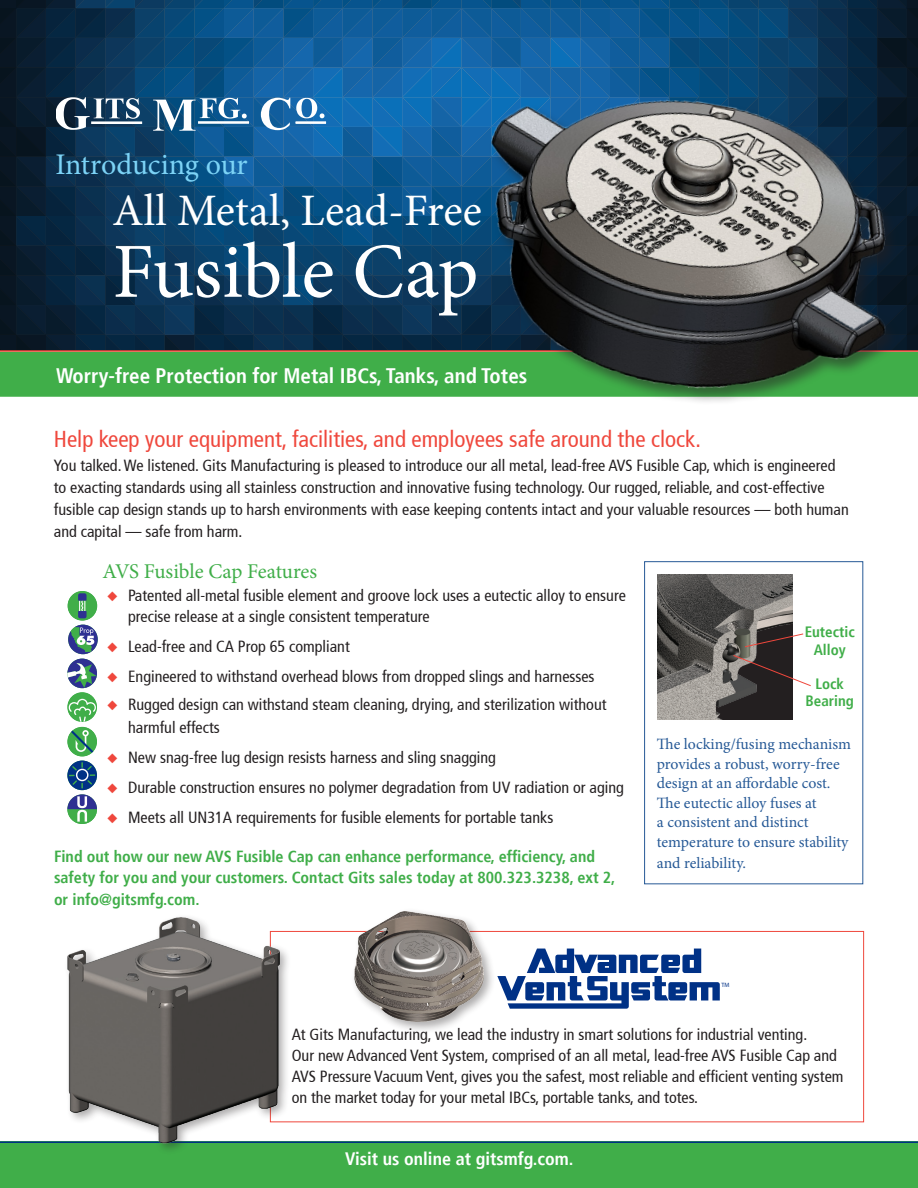
<style>
.page{position:relative;width:918px;height:1188px;background:#fff}
.page>*{position:absolute;margin:0;border:0;box-sizing:border-box;transform-origin:0 0}
.t1{font:78px "Minion Pro";letter-spacing:-.005em;color:#fff}
.t2{font:45px "Minion Pro";letter-spacing:.005em;color:#fff}
.t3{font:30px "Minion Pro";letter-spacing:-.005em;color:#7cd3f6}
.t4{font:condensed 22.95px "Frutiger";color:#ef473c}
.t5{font:700 condensed 21px "Frutiger";color:#fff}
.t6{font:21px "Minion Pro";letter-spacing:-.005em;color:#40ae49}
.t7{font:700 condensed 18px "Frutiger";color:#fff}
.t8{font:condensed 16.2px/21.8px "Frutiger";color:#231f20}
.t9{font:700 condensed 16.2px/21.8px "Frutiger";color:#40ae49}
.t10{font:15.75px/19.5px "Minion Pro";letter-spacing:-.005em;color:#265996}
.t11{font:700 condensed 15px "Frutiger";color:#40ae49}
.t12{font:6.15px "Myriad Pro";color:#003186}
.s1{color:#ef473c}
</style>
<div class="page">
<div style="left:0;top:352px;width:918px;height:45px;background:#40ae49"></div>
<div style="left:0;top:1142px;width:918px;height:46px;background:#40ae49"></div>
<hr style="left:0;top:1142px;width:918px;height:1px;background:#003186">
<hr style="left:0;top:350px;width:918px;height:2px;background:#ef473c">
<img style="left:487px;top:350px;width:431px;height:52px">
<svg style="left:0;top:0;width:918px;height:350px;background:#264d6c"></svg>
<hr style="left:91px;top:121px;width:51px;height:3px;background:#fff">
<hr style="left:198px;top:121px;width:51px;height:3px;background:#fff">
<hr style="left:296px;top:121px;width:30px;height:3px;background:#fff">
<svg style="left:499px;top:949px;width:221px;height:60px"></svg>
<div style="left:351px;top:908px;width:146px;height:126px;background:#231f20;opacity:.37"></div>
<img style="left:339px;top:908px;width:160px;height:118px">
<img style="left:657px;top:575px;width:135px;height:144px">
<svg style="left:744px;top:633px;width:60px;height:15px"></svg>
<svg style="left:733px;top:655px;width:78px;height:32px"></svg>
<div style="left:644px;top:561px;width:219px;height:323px;border:1px solid #265996"></div>
<img style="left:42px;top:917px;width:296px;height:233px">
<svg style="left:67px;top:761px;width:30px;height:29px"></svg>
<svg style="left:69px;top:762px;width:26px;height:26px"></svg>
<svg style="left:67px;top:794px;width:30px;height:30px"></svg>
<svg style="left:67px;top:591px;width:31px;height:165px"></svg>
<p class="t3" style="left:55px;top:144px;width:194px">Introducing our</p>
<p class="t2" style="left:113px;top:180px;width:371px">All Metal, Lead-Free</p>
<p class="t1" style="left:113px;top:220px;width:367px">Fusible Cap</p>
<p class="t5" style="left:56px;top:366px;width:473px">Worry-free Protection for Metal IBCs, Tanks, and Totes</p>
<p class="t4" style="left:54px;top:429px;width:648px">Help keep your equipment, facilities, and employees safe around the clock.</p>
<p class="t8" style="left:54px;top:456px;width:783px">You talked. We listened. Gits Manufacturing is pleased to introduce our all metal, lead-free AVS Fusible Cap, which is engineered to exacting standards using all stainless construction and innovative fusing technology. Our rugged, reliable, and cost-effective</p>
<p class="t8" style="left:54px;top:500px;width:796px">fusible cap design stands up to harsh environments with ease keeping contents intact and your valuable resources — both human and capital — safe from harm.</p>
<p class="t6" style="left:103px;top:557px;width:216px">AVS Fusible Cap Features</p>
<p class="t8" style="left:128px;top:586px;width:499px;line-height:21px;text-indent:-21px"><span class="s1">◆</span> Patented all-metal fusible element and groove lock uses a eutectic alloy to ensure precise release at a single consistent temperature</p>
<p class="t8" style="left:107px;top:636px;width:244px"><span class="s1">◆</span> Lead-free and CA Prop 65 compliant</p>
<p class="t8" style="left:107px;top:666px;width:489px"><span class="s1">◆</span> Engineered to withstand overhead blows from dropped slings and harnesses</p>
<p class="t8" style="left:128px;top:694px;width:480px;line-height:22.5px;text-indent:-21px"><span class="s1">◆</span> Rugged design can withstand steam cleaning, drying, and sterilization without harmful effects</p>
<p class="t8" style="left:107px;top:747px;width:390px"><span class="s1">◆</span> New snag-free lug design resists harness and sling snagging</p>
<p class="t8" style="left:107px;top:777px;width:518px"><span class="s1">◆</span> Durable construction ensures no polymer degradation from UV radiation or aging</p>
<p class="t8" style="left:107px;top:807px;width:448px"><span class="s1">◆</span> Meets all UN31A requirements for fusible elements for portable tanks</p>
<p class="t11" style="left:805px;top:626px;width:52px">Eutectic</p>
<p class="t11" style="left:814px;top:643px;width:33px">Alloy</p>
<p class="t11" style="left:815px;top:677px;width:30px">Lock</p>
<p class="t11" style="left:806px;top:695px;width:50px">Bearing</p>
<p class="t10" style="left:657px;top:734px;width:196px">The locking/fusing mechanism provides a robust, worry-free design at an affordable cost.<br>The eutectic alloy fuses at</p>
<p class="t10" style="left:657px;top:812px;width:153px">a consistent and distinct</p>
<p class="t10" style="left:657px;top:831px;width:193px;line-height:21px">temperature to ensure stability and reliability.</p>
<p class="t9" style="left:54px;top:846px;width:563px">Find out how our new AVS Fusible Cap can enhance performance, efficiency, and safety for you and your customers. Contact Gits sales today at 800.323.3238, ext 2, or info@gitsmfg.com.</p>
<p class="t12" style="left:721px;top:981px;width:10px">TM</p>
<p class="t8" style="left:292px;top:1025px;width:517px">At Gits Manufacturing, we lead the industry in smart solutions for industrial venting.</p>
<p class="t8" style="left:292px;top:1046px;width:547px">Our new Advanced Vent System, comprised of an all metal, lead-free AVS Fusible Cap and</p>
<p class="t8" style="left:292px;top:1067px;width:553px">AVS Pressure Vacuum Vent, gives you the safest, most reliable and efficient venting system</p>
<p class="t8" style="left:292px;top:1088px;width:408px">on the market today for your metal IBCs, portable tanks, and totes.</p>
<p class="t7" style="left:345px;top:1151px;width:230px">Visit us online at gitsmfg.com.</p>
</div>
